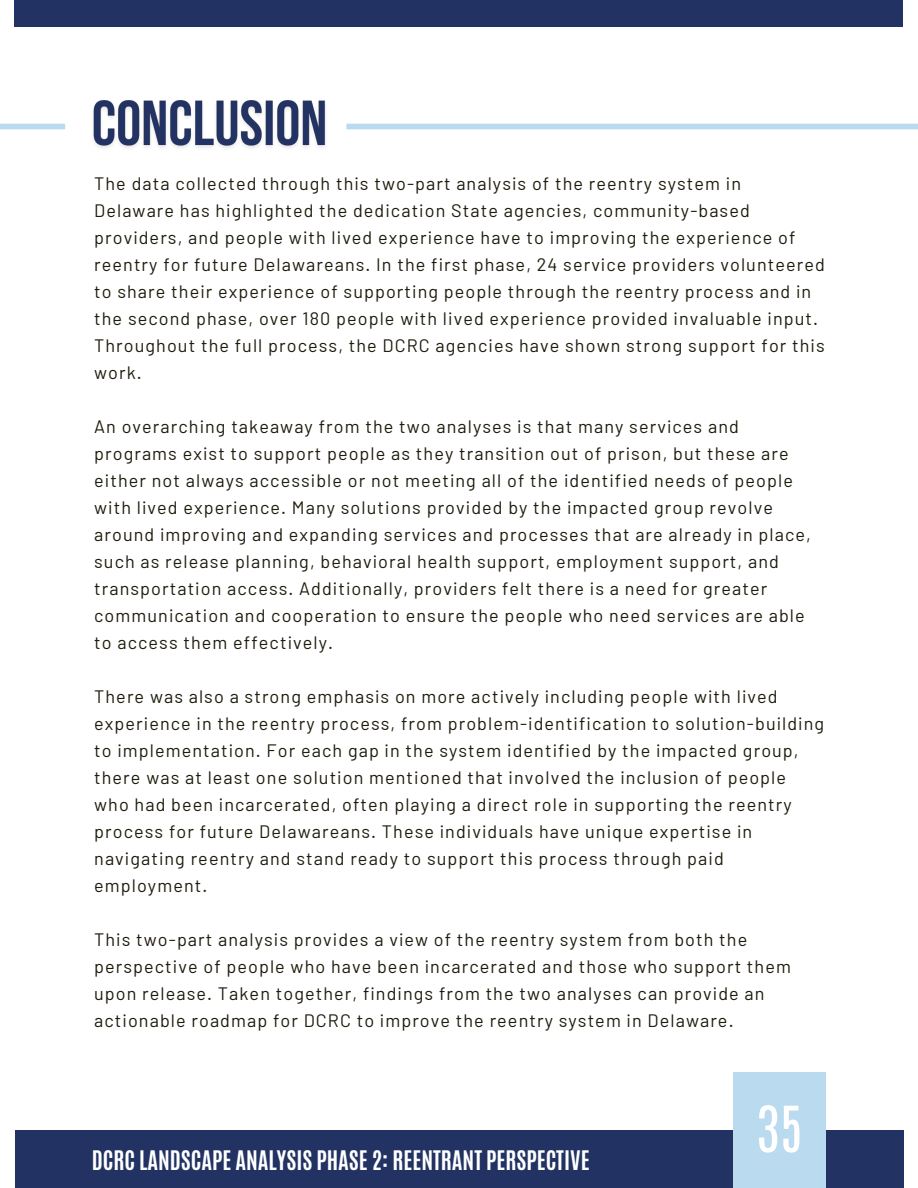
<style>
.page{position:relative;width:918px;height:1188px;background:#fff}
.page>*{position:absolute;margin:0;border:0;box-sizing:border-box;transform-origin:0 0}
.t1{font:54px "Antonio";color:#fff}
.t2{font:700 22.5px "Antonio";color:#fff}
.t3{font:18px/27px "Barlow";letter-spacing:.06em;color:#1f1c0d}
</style>
<div class="page">
<div style="left:15px;top:0;width:888px;height:27px;background:#223262"></div>
<div style="left:15px;top:1130px;width:888px;height:58px;background:#223262"></div>
<div style="left:733px;top:1072px;width:93px;height:116px;background:#badaef"></div>
<img style="left:93px;top:100px;width:233px;height:48px">
<div style="left:346px;top:124px;width:572px;height:5px;background:#badaef"></div>
<div style="left:0;top:124px;width:65px;height:5px;background:#badaef"></div>
<p class="t3" style="left:94px;top:169px;width:732px">The data collected through this two-part analysis of the reentry system in Delaware has highlighted the dedication State agencies, community-based providers, and people with lived experience have to improving the experience of reentry for future Delawareans. In the first phase, 24 service providers volunteered to share their experience of supporting people through the reentry process and in the second phase, over 180 people with lived experience provided invaluable input.<br>Throughout the full process, the DCRC agencies have shown strong support for this work.</p>
<p class="t3" style="left:94px;top:412px;width:718px">An overarching takeaway from the two analyses is that many services and programs exist to support people as they transition out of prison, but these are either not always accessible or not meeting all of the identified needs of people with lived experience. Many solutions provided by the impacted group revolve around improving and expanding services and processes that are already in place, such as release planning, behavioral health support, employment support, and transportation access. Additionally, providers felt there is a need for greater communication and cooperation to ensure the people who need services are able to access them effectively.</p>
<p class="t3" style="left:94px;top:682px;width:731px">There was also a strong emphasis on more actively including people with lived experience in the reentry process, from problem-identification to solution-building to implementation. For each gap in the system identified by the impacted group, there was at least one solution mentioned that involved the inclusion of people who had been incarcerated, often playing a direct role in supporting the reentry process for future Delawareans. These individuals have unique expertise in navigating reentry and stand ready to support this process through paid employment.</p>
<h2 class="t3" style="left:94px;top:925px;width:698px">This two-part analysis provides a view of the reentry system from both the perspective of people who have been incarcerated and those who support them upon release. Taken together, findings from the two analyses can provide an actionable roadmap for DCRC to improve the reentry system in Delaware.</h2>
<p class="t2" style="left:92px;top:1145px;width:499px">DCRC LANDSCAPE ANALYSIS PHASE 2: REENTRANT PERSPECTIVE</p>
<p class="t1" style="left:756px;top:1090px;width:49px">35</p>
</div>
